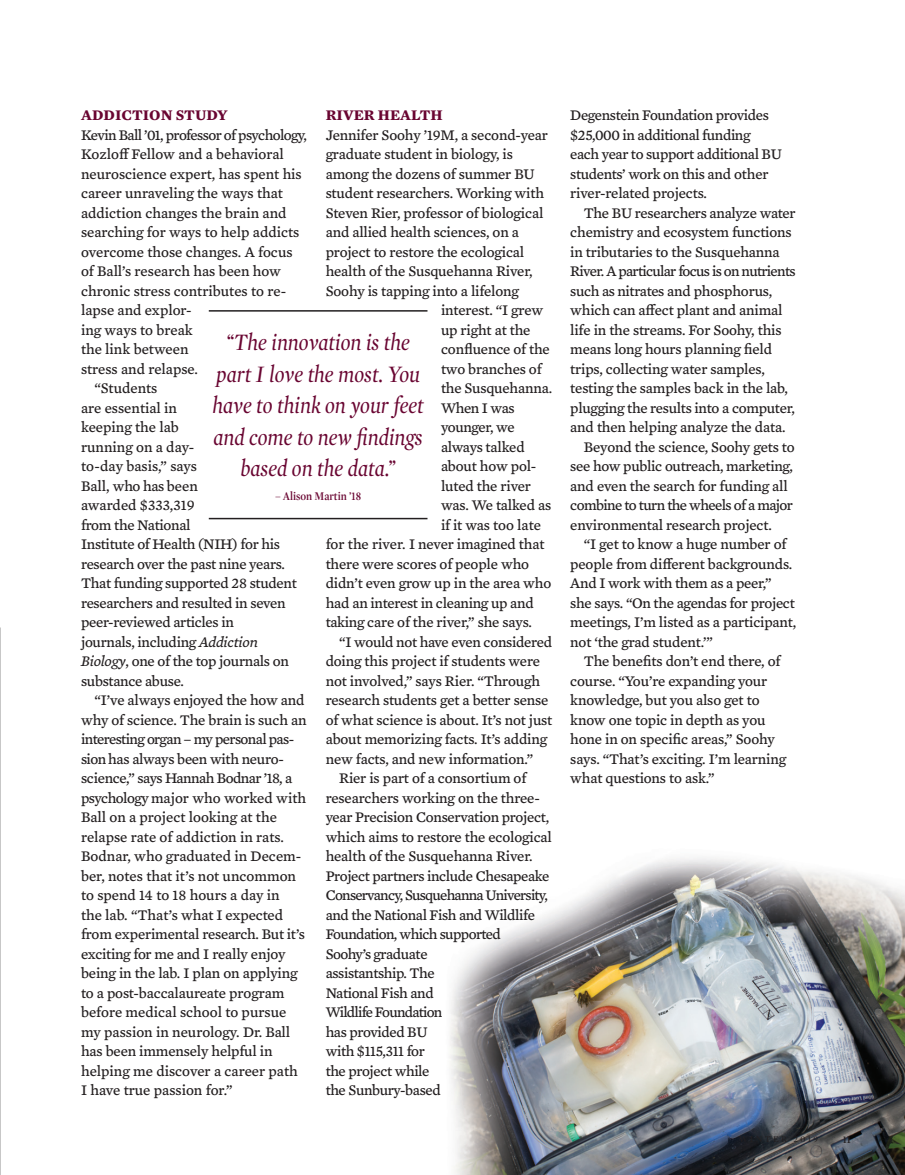
<style>
.page{position:relative;width:905px;height:1175px;background:#fff}
.page>*{position:absolute;margin:0;border:0;box-sizing:border-box;transform-origin:0 0}
.t1{font:italic 24px/31.5px "Mercury Display";color:#690531;text-align:center;scale:.9 1}
.Paragraph_Style_1{font:15px/19.5px "Mercury Text G4";letter-spacing:-.01em;color:#231f20}
.Paragraph_Style_1-2{font:15px "Mercury Text G4";letter-spacing:-.04em;color:#231f20}
.Paragraph_Style_1-3{font:700 15px "Mercury Text G4";color:#690531}
.t2{font:600 12px "Mercury Display";color:#690531;scale:.9 1}
.t3{font:600 10.5px "Mercury Display";color:#231f20}
.t4{font:9px "Mercury Display";letter-spacing:.25em;color:#231f20}
.s1{font-style:italic}
</style>
<div class="page">
<img style="left:450px;top:857px;width:454px;height:317px">
<hr style="left:209px;top:310px;width:218px;height:1px;background:#231f20">
<hr style="left:209px;top:518px;width:218px;height:1px;background:#231f20">
<p class="Paragraph_Style_1-3" style="left:81px;top:104px;width:148px">ADDICTION STUDY</p>
<p class="Paragraph_Style_1" style="left:81px;top:124px;width:227px">Kevin Ball ’01, professor of psychology,<br>Kozloff Fellow and a behavioral neuroscience expert, has spent his career unraveling the ways that addiction changes the brain and searching for ways to help addicts overcome those changes. A focus of Ball’s research has been how chronic stress contributes to re&shy;lapse and explor-<br>ing ways to break<br>the link between<br>stress and relapse.</p>
<p class="Paragraph_Style_1" style="left:81px;top:377px;width:217px;text-indent:14px">“Students<br>are essential in<br>keeping the lab<br>running on a day-<br>to-day basis,” says<br>Ball, who has been<br>awarded $333,319<br>from the National<br>Institute of Health (NIH) for his research over the past nine years.<br>That funding supported 28 student researchers and resulted in seven peer-reviewed articles in<br>journals, including <span class="s1">Addiction<br>Biology</span>, one of the top journals on substance abuse.</p>
<p class="Paragraph_Style_1" style="left:81px;top:689px;width:227px;text-indent:14px">“I’ve always enjoyed the how and why of science. The brain is such an interesting organ – my personal pas&shy;sion has always been with neuro&shy;science,” says Hannah Bodnar ’18, a psychology major who worked with<br>Ball on a project looking at the relapse rate of addiction in rats.<br>Bodnar, who graduated in Decem&shy;ber, notes that it’s not uncommon to spend 14 to 18 hours a day in<br>the lab. “That’s what I expected from experimental research. But it’s exciting for me and I really enjoy being in the lab. I plan on applying to a post-baccalaureate program before medical school to pursue my passion in neurology. Dr. Ball has been immensely helpful in helping me discover a career path<br>I have true passion for.”</p>
<p class="Paragraph_Style_1-3" style="left:326px;top:104px;width:119px">RIVER HEALTH</p>
<p class="Paragraph_Style_1" style="left:326px;top:124px;width:224px">Jennifer Soohy ’19M, a second-year</p>
<p class="Paragraph_Style_1" style="left:326px;top:143px;width:189px">graduate student in biology, is</p>
<p class="Paragraph_Style_1" style="left:326px;top:163px;width:211px">among the dozens of summer BU</p>
<p class="Paragraph_Style_1" style="left:326px;top:182px;width:220px">student researchers. Working with</p>
<p class="Paragraph_Style_1" style="left:326px;top:202px;width:219px">Steven Rier, professor of biological</p>
<p class="Paragraph_Style_1" style="left:326px;top:221px;width:195px">and allied health sciences, on a</p>
<p class="Paragraph_Style_1" style="left:326px;top:241px;width:200px">project to restore the ecological</p>
<p class="Paragraph_Style_1" style="left:326px;top:260px;width:208px">health of the Susquehanna River,</p>
<p class="Paragraph_Style_1" style="left:326px;top:280px;width:195px">Soohy is tapping into a lifelong</p>
<p class="Paragraph_Style_1" style="left:441px;top:299px;width:104px">interest. “I grew</p>
<p class="Paragraph_Style_1" style="left:441px;top:319px;width:91px">up right at the</p>
<p class="Paragraph_Style_1" style="left:441px;top:338px;width:110px">confluence of the</p>
<p class="Paragraph_Style_1" style="left:441px;top:358px;width:102px">two branches of</p>
<p class="Paragraph_Style_1" style="left:441px;top:377px;width:113px">the Susquehanna.</p>
<p class="Paragraph_Style_1" style="left:441px;top:397px;width:75px">When I was</p>
<p class="Paragraph_Style_1" style="left:441px;top:416px;width:75px">younger, we</p>
<p class="Paragraph_Style_1" style="left:441px;top:436px;width:85px">always talked</p>
<p class="Paragraph_Style_1" style="left:441px;top:455px;width:97px">about how pol-</p>
<p class="Paragraph_Style_1" style="left:441px;top:475px;width:92px">luted the river</p>
<p class="Paragraph_Style_1" style="left:441px;top:494px;width:112px">was. We talked as</p>
<p class="Paragraph_Style_1" style="left:441px;top:514px;width:102px">if it was too late</p>
<p class="Paragraph_Style_1" style="left:326px;top:533px;width:220px">for the river. I never imagined that</p>
<p class="Paragraph_Style_1" style="left:326px;top:553px;width:205px">there were scores of people who</p>
<p class="Paragraph_Style_1" style="left:326px;top:572px;width:227px">didn’t even grow up in the area who</p>
<p class="Paragraph_Style_1" style="left:326px;top:592px;width:209px">had an interest in cleaning up and</p>
<p class="Paragraph_Style_1" style="left:326px;top:611px;width:208px">taking care of the river,” she says.</p>
<p class="Paragraph_Style_1" style="left:326px;top:631px;width:228px;text-indent:14px">“I would not have even considered doing this project if students were not involved,” says Rier. “Through research students get a better sense of what science is about. It’s not just about memorizing facts. It’s adding new facts, and new information.”</p>
<p class="Paragraph_Style_1" style="left:326px;top:767px;width:228px;text-indent:14px">Rier is part of a consortium of researchers working on the three&shy;year Precision Conservation project, which aims to restore the ecological health of the Susquehanna River.<br>Project partners include Chesapeake<br>Conservancy, Susquehanna University, and the National Fish and Wildlife<br>Foundation, which supported<br>Soohy’s graduate<br>assistantship. The<br>National Fish and<br>Wildlife Foundation<br>has provided BU<br>with $115,311 for<br>the project while<br>the Sunbury-based</p>
<p class="t1" style="left:212px;top:325px;width:236px">“The innovation is the part I love the most. You have to think on your feet and come to new findings based on the data.”</p>
<p class="t2" style="left:275px;top:488px;width:97px">– Alison Martin ’18</p>
<p class="Paragraph_Style_1" style="left:570px;top:104px;width:213px">Degenstein Foundation provides $25,000 in additional funding each year to support additional BU students’ work on this and other river-related projects.</p>
<p class="Paragraph_Style_1" style="left:570px;top:202px;width:227px;text-indent:14px">The BU researchers analyze water chemistry and ecosystem functions in tributaries to the Susquehanna River. A particular focus is on nutrients such as nitrates and phosphorus, which can affect plant and animal life in the streams. For Soohy, this means long hours planning field trips, collecting water samples, testing the samples back in the lab, plugging the results into a computer, and then helping analyze the data.</p>
<p class="Paragraph_Style_1" style="left:584px;top:436px;width:212px">Beyond the science, Soohy gets to</p>
<p class="Paragraph_Style_1" style="left:570px;top:455px;width:224px">see how public outreach, marketing,</p>
<p class="Paragraph_Style_1" style="left:570px;top:475px;width:219px">and even the search for funding all</p>
<p class="Paragraph_Style_1-2" style="left:570px;top:494px;width:224px">combine to turn the wheels of a major</p>
<p class="Paragraph_Style_1" style="left:570px;top:514px;width:203px">environmental research project.</p>
<p class="Paragraph_Style_1" style="left:584px;top:533px;width:204px">“I get to know a huge number of</p>
<p class="Paragraph_Style_1" style="left:570px;top:553px;width:223px">people from different backgrounds.</p>
<p class="Paragraph_Style_1" style="left:570px;top:572px;width:203px">And I work with them as a peer,”</p>
<p class="Paragraph_Style_1" style="left:570px;top:592px;width:226px">she says. “On the agendas for project</p>
<p class="Paragraph_Style_1" style="left:570px;top:611px;width:227px">meetings, I’m listed as a participant,</p>
<p class="Paragraph_Style_1" style="left:570px;top:631px;width:144px">not ‘the grad student.’”</p>
<p class="Paragraph_Style_1" style="left:570px;top:650px;width:217px;text-indent:14px">The benefits don’t end there, of course. “You’re expanding your knowledge, but you also get to know one topic in depth as you hone in on specific areas,” Soohy says. “That’s exciting. I’m learning what questions to ask.”</p>
<p class="t4" style="left:739px;top:1132px;width:80px">WINTER 2019</p>
<p class="t3" style="left:842px;top:1131px;width:10px">11</p>
<p class="t4" style="left:740px;top:1132px;width:80px">WINTER 2019</p>
</div>
